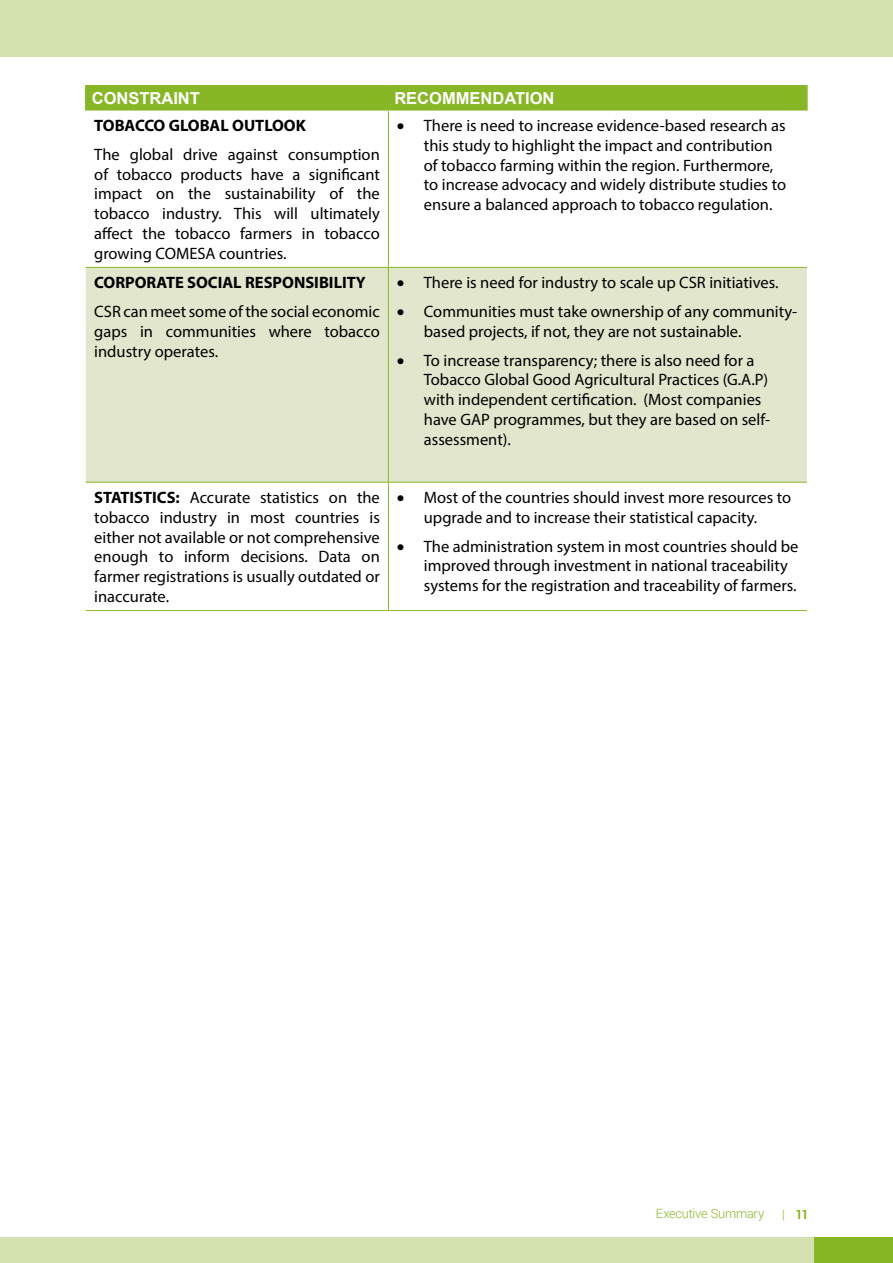
<style>
.page{position:relative;width:893px;height:1263px;background:#fff}
.page>*{position:absolute;margin:0;border:0;box-sizing:border-box;transform-origin:0 0}
.t1{font:16.5px/19.8px "Myriad Pro";color:#000}
.t2{font:700 16.5px "Myriad Pro";color:#000}
.t3{font:700 16.5px "Arial";color:#fff}
.t4{font:300 12.75px "Roboto";letter-spacing:-.02em;color:#87b726}
.t5{font:700 12.75px "Roboto";color:#87b726}
.s1{font-weight:700}
.s2{font-weight:300}
</style>
<div class="page">
<div style="left:0;top:1237px;width:893px;height:26px;background:#d4e2af"></div>
<div style="left:0;top:0;width:893px;height:56px;background:#d4e2af"></div>
<div style="left:814px;top:1237px;width:79px;height:26px;background:#87b726"></div>
<div style="left:86px;top:268px;width:721px;height:214px;background:#e1e6cc"></div>
<hr style="left:85px;top:87px;width:2px;height:22px;background:#87b726">
<hr style="left:85px;top:85px;width:303px;height:2px;background:#87b726">
<hr style="left:388px;top:85px;width:420px;height:2px;background:#87b726">
<div style="left:87px;top:87px;width:719px;height:22px;background:#87b726"></div>
<hr style="left:806px;top:87px;width:2px;height:22px;background:#87b726">
<hr style="left:85px;top:109px;width:303px;height:2px;background:#87b726">
<hr style="left:388px;top:109px;width:420px;height:2px;background:#87b726">
<hr style="left:388px;top:111px;width:1px;height:156px;background:#87b726">
<hr style="left:86px;top:267px;width:302px;height:1px;background:#87b726">
<hr style="left:388px;top:268px;width:1px;height:214px;background:#87b726">
<hr style="left:388px;top:267px;width:419px;height:1px;background:#87b726">
<hr style="left:86px;top:482px;width:302px;height:1px;background:#87b726">
<hr style="left:86px;top:610px;width:302px;height:1px;background:#87b726">
<hr style="left:388px;top:483px;width:1px;height:127px;background:#87b726">
<hr style="left:388px;top:482px;width:419px;height:1px;background:#87b726">
<hr style="left:388px;top:610px;width:419px;height:1px;background:#87b726">
<p class="t3" style="left:92px;top:87px;width:110px">CONSTRAINT</p>
<p class="t3" style="left:394px;top:87px;width:162px">RECOMMENDATION</p>
<p class="t2" style="left:94px;top:115px;width:213px">TOBACCO GLOBAL OUTLOOK</p>
<p class="t1" style="left:94px;top:144px;width:287px;text-align:justify">The global drive against consumption of tobacco products have a significant impact on the sustainability of the tobacco industry. This will ultimately affect the tobacco farmers in tobacco growing COMESA countries.</p>
<p class="t1" style="left:424px;top:115px;width:364px;text-indent:-27px">• There is need to increase evidence-based research as this study to highlight the impact and contribution of tobacco farming within the region. Furthermore, to increase advocacy and widely distribute studies to ensure a balanced approach to tobacco regulation.</p>
<p class="t2" style="left:94px;top:272px;width:273px">CORPORATE SOCIAL RESPONSIBILITY</p>
<p class="t1" style="left:94px;top:301px;width:287px;text-align:justify">CSR can meet some of the social economic gaps in communities where tobacco industry operates.</p>
<p class="t1" style="left:397px;top:273px;width:383px">• There is need for industry to scale up CSR initiatives.</p>
<p class="t1" style="left:424px;top:301px;width:375px;text-indent:-27px">• Communities must take ownership of any community&shy;based projects, if not, they are not sustainable.</p>
<p class="t1" style="left:424px;top:350px;width:348px;text-indent:-27px">• To increase transparency; there is also need for a Tobacco Global Good Agricultural Practices (G.A.P) with independent certification. (Most companies have GAP programmes, but they are based on self&shy;assessment).</p>
<p class="t1" style="left:94px;top:487px;width:287px;text-align:justify"><span class="s1">STATISTICS:</span> Accurate statistics on the tobacco industry in most countries is either not available or not comprehensive enough to inform decisions. Data on farmer registrations is usually outdated or inaccurate.</p>
<p class="t1" style="left:397px;top:487px;width:396px;text-align:center">• Most of the countries should invest more resources to upgrade and to increase their statistical capacity.</p>
<p class="t1" style="left:424px;top:536px;width:376px;text-indent:-27px">• The administration system in most countries should be improved through investment in national traceability systems for the registration and traceability of farmers.</p>
<p class="t4" style="left:656px;top:1205px;width:110px">Executive Summary</p>
<p class="t5" style="left:782px;top:1206px;width:28px"><span class="s2">|</span> 11</p>
</div>
